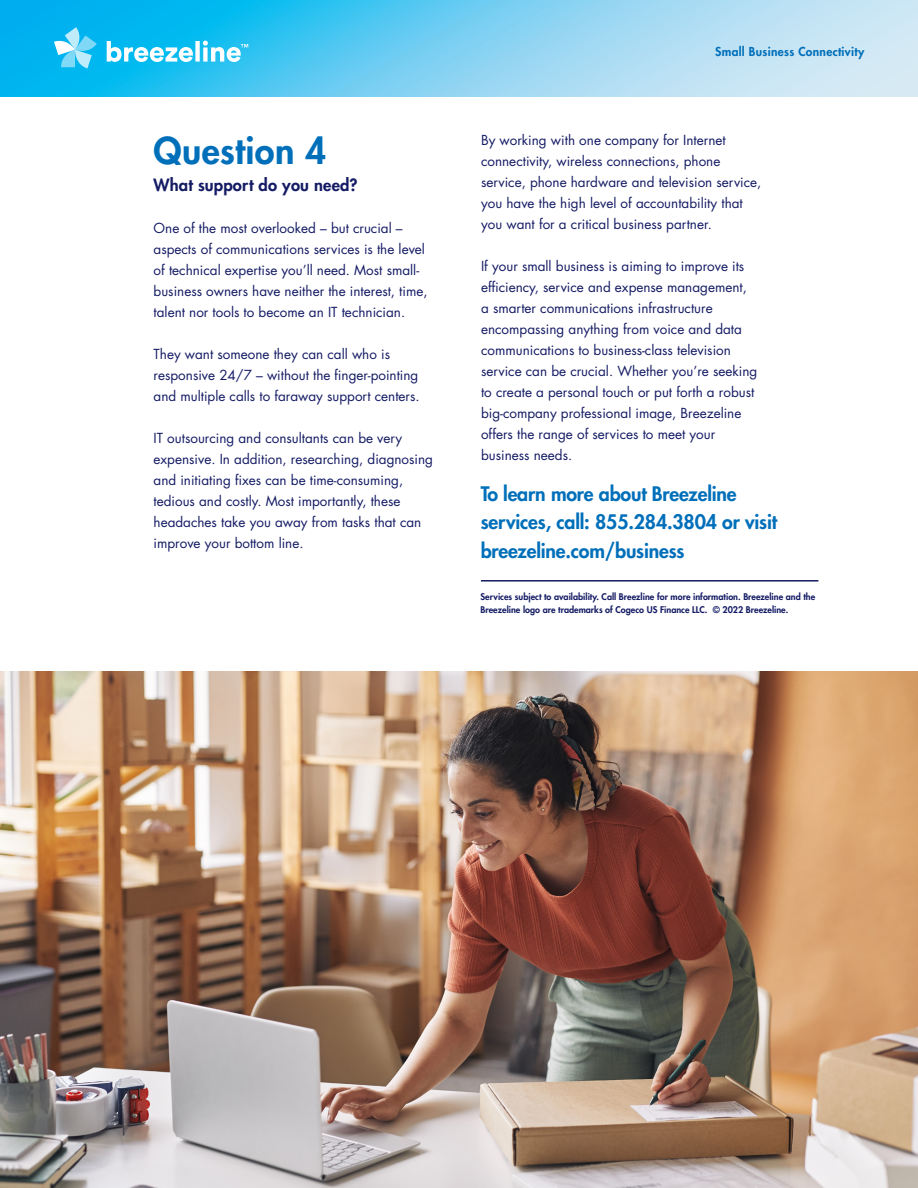
<style>
.page{position:relative;width:918px;height:1188px;background:#fff}
.page>*{position:absolute;margin:0;border:0;box-sizing:border-box;transform-origin:0 0}
.t1{font:800 36px "Futura Std";letter-spacing:.01em;color:#006fba}
.t2{font:800 19.5px/28.5px "Futura Std";letter-spacing:-.01em;color:#006fba}
.t3{font:800 16.5px "Futura Std";letter-spacing:.01em;color:#141b64}
.t4{font:13.5px/21px "Futura Std";color:#141b64}
.t5{font:800 12px "Futura Std";letter-spacing:.025em;color:#006fba}
.t6{font:800 9px/13.5px "Futura Std";color:#141b64}
</style>
<div class="page">
<svg style="left:0;top:0;width:918px;height:97px;background:#74d0f2"></svg>
<svg style="left:107px;top:41px;width:141px;height:21px"></svg>
<svg style="left:54px;top:28px;width:43px;height:40px;background:#5dcff4"></svg>
<img style="left:0;top:672px;width:918px;height:516px">
<hr style="left:481px;top:580px;width:337px;height:2px;background:#141b64">
<p class="t1" style="left:154px;top:128px;width:174px">Question 4</p>
<p class="t3" style="left:154px;top:174px;width:206px">What support do you need?</p>
<p class="t4" style="left:154px;top:218px;width:276px">One of the most overlooked – but crucial – aspects of communications services is the level of technical expertise you’ll need. Most small&shy;business owners have neither the interest, time, talent nor tools to become an IT technician.</p>
<p class="t4" style="left:154px;top:344px;width:268px">They want someone they can call who is responsive 24/7 – without the finger-pointing and multiple calls to faraway support centers.</p>
<p class="t4" style="left:154px;top:428px;width:250px">IT outsourcing and consultants can be very</p>
<p class="t4" style="left:154px;top:449px;width:281px">expensive. In addition, researching, diagnosing and initiating fixes can be time-consuming, tedious and costly. Most importantly, these headaches take you away from tasks that can improve your bottom line.</p>
<p class="t5" style="left:715px;top:44px;width:151px">Small Business Connectivity</p>
<p class="t4" style="left:481px;top:130px;width:246px">By working with one company for Internet</p>
<p class="t4" style="left:481px;top:151px;width:282px">connectivity, wireless connections, phone service, phone hardware and television service, you have the high level of accountability that you want for a critical business partner.</p>
<p class="t4" style="left:481px;top:256px;width:265px">If your small business is aiming to improve its</p>
<p class="t4" style="left:481px;top:277px;width:267px">efficiency, service and expense management,</p>
<p class="t4" style="left:481px;top:298px;width:233px">a smarter communications infrastructure</p>
<p class="t4" style="left:481px;top:319px;width:262px">encompassing anything from voice and data</p>
<p class="t4" style="left:481px;top:340px;width:278px">communications to business-class television service can be crucial. Whether you’re seeking to create a personal touch or put forth a robust big-company professional image, Breezeline offers the range of services to meet your business needs.</p>
<p class="t2" style="left:481px;top:479px;width:298px">To learn more about Breezeline services, call: 855.284.3804 or visit breezeline.com/business</p>
<p class="t6" style="left:481px;top:589px;width:336px">Services subject to availability. Call Breezline for more information. Breezeline and the<br>Breezeline logo are trademarks of Cogeco US Finance LLC. © 2022 Breezeline.</p>
</div>
